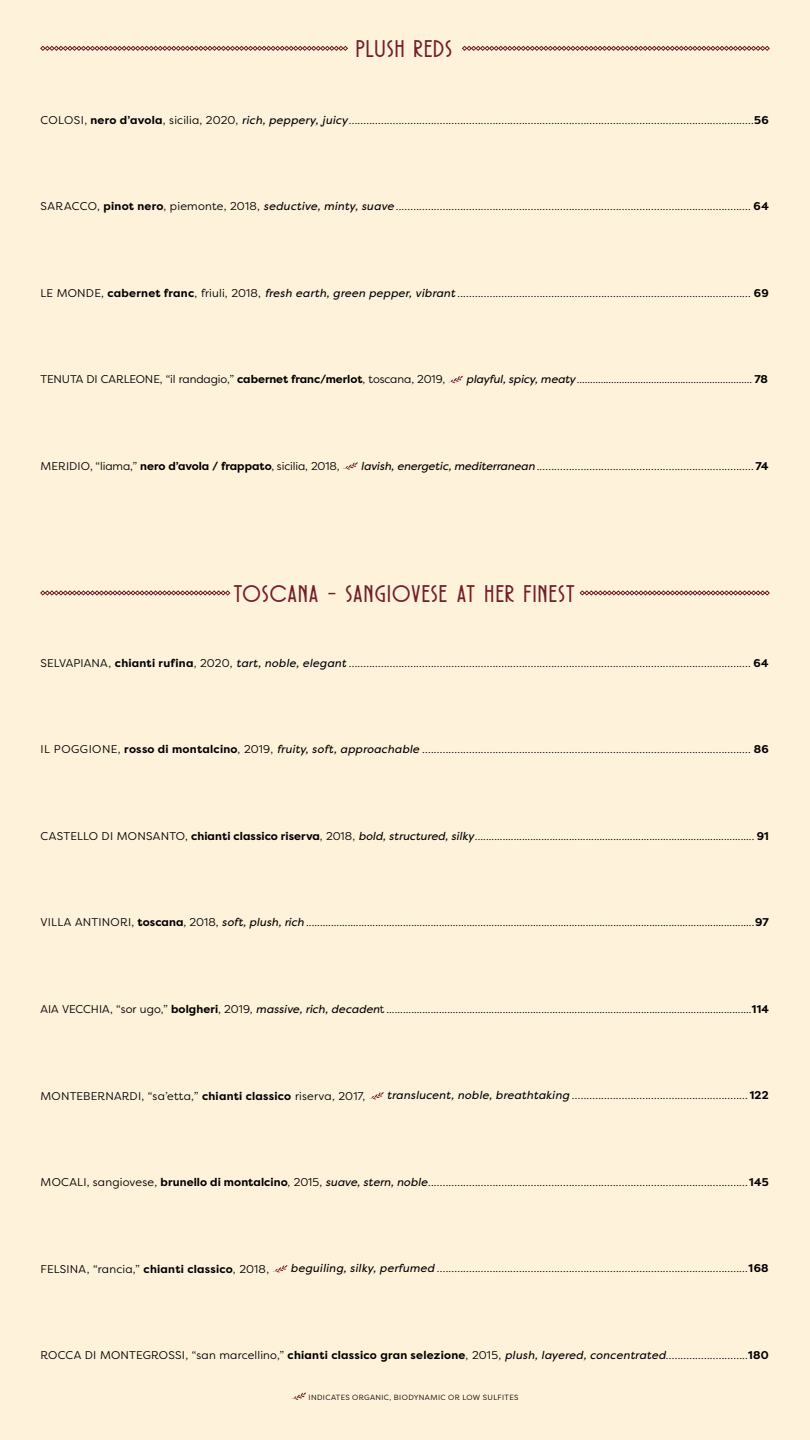
<style>
.page{position:relative;width:810px;height:1440px;background:#fff2db}
.page>*{position:absolute;margin:0;border:0;box-sizing:border-box;transform-origin:0 0}
.t1{font:22.5px "Prizefighter One";letter-spacing:.04em;color:#71202a}
.t2{font:11.25px "Filson Pro";letter-spacing:.015em;color:#000}
.t3{font:11.25px "Filson Pro";letter-spacing:.04em;color:#000}
.t4{font:11.25px "Filson Pro";letter-spacing:-.01em;color:#000}
.t5{font:7.5px "Filson Pro";letter-spacing:.045em;color:#000}
.s1{font-weight:700}
.s2{font-style:italic}
</style>
<div class="page">
<svg style="left:291px;top:1393px;width:15px;height:7px"></svg>
<svg style="left:448px;top:376px;width:15px;height:7px"></svg>
<svg style="left:343px;top:462px;width:15px;height:8px"></svg>
<svg style="left:369px;top:1092px;width:15px;height:7px"></svg>
<svg style="left:273px;top:1265px;width:15px;height:7px"></svg>
<svg style="left:40px;top:46px;width:308px;height:5px"></svg>
<svg style="left:40px;top:590px;width:190px;height:5px"></svg>
<svg style="left:580px;top:590px;width:190px;height:5px"></svg>
<svg style="left:462px;top:46px;width:308px;height:5px"></svg>
<h1 class="t1" style="left:357px;top:36px;width:98px">PLUSH REDS</h1>
<p class="t2" style="left:41px;top:112px;width:730px">COLOSI, <span class="s1">nero d’avola</span>, sicilia, 2020, <span class="s2">rich, peppery, juicy</span>..........................................................................................................................................<span class="s1">56</span></p>
<p class="t2" style="left:41px;top:199px;width:730px">SARACCO, <span class="s1">pinot nero</span>, piemonte, 2018, <span class="s2">seductive, minty, suave</span> ......................................................................................................................... <span class="s1">64</span></p>
<p class="t2" style="left:41px;top:285px;width:730px">LE MONDE, <span class="s1">cabernet franc</span>, friuli, 2018, <span class="s2">fresh earth, green pepper, vibrant</span> .................................................................................................... <span class="s1">69</span></p>
<p class="t4" style="left:41px;top:372px;width:406px">TENUTA DI CARLEONE, “il randagio,” <span class="s1">cabernet franc/merlot</span>, toscana, 2019,</p>
<p class="t2" style="left:466px;top:372px;width:303px"><span class="s2">playful, spicy, meaty</span>.................................................................. <span class="s1">78</span></p>
<p class="t4" style="left:41px;top:458px;width:301px">MERIDIO, “liama,” <span class="s1">nero d’avola / frappato</span>, sicilia, 2018,</p>
<p class="t2" style="left:361px;top:458px;width:409px"><span class="s2">lavish, energetic, mediterranean</span> .......................................................................... <span class="s1">74</span></p>
<h1 class="t1" style="left:234px;top:581px;width:343px">TOSCANA - SANGIOVESE AT HER FINEST</h1>
<p class="t2" style="left:40px;top:656px;width:730px">SELVAPIANA, <span class="s1">chianti rufina</span>, 2020, <span class="s2">tart, noble, elegant</span> ......................................................................................................................................... <span class="s1">64</span></p>
<p class="t3" style="left:41px;top:742px;width:730px">IL POGGIONE, <span class="s1">rosso di montalcino</span>, 2019, <span class="s2">fruity, soft, approachable</span> ................................................................................................................ <span class="s1">86</span></p>
<p class="t2" style="left:41px;top:829px;width:730px">CASTELLO DI MONSANTO, <span class="s1">chianti classico riserva</span>, 2018, <span class="s2">bold, structured, silky</span>..................................................................................................... <span class="s1">91</span></p>
<p class="t2" style="left:41px;top:915px;width:730px">VILLA ANTINORI, <span class="s1">toscana</span>, 2018, <span class="s2">soft, plush, rich</span> ..................................................................................................................................................................<span class="s1">97</span></p>
<p class="t2" style="left:41px;top:1002px;width:730px">AIA VECCHIA, “sor ugo,” <span class="s1">bolgheri</span>, 2019, <span class="s2">massive, rich, decaden</span>t ....................................................................................................................................<span class="s1">114</span></p>
<p class="t2" style="left:41px;top:1088px;width:326px">MONTEBERNARDI, “sa’etta,” <span class="s1">chianti classico</span> riserva, 2017,</p>
<p class="t2" style="left:387px;top:1088px;width:383px"><span class="s2">translucent, noble, breathtaking</span> ............................................................ <span class="s1">122</span></p>
<p class="t2" style="left:41px;top:1175px;width:730px">MOCALI, sangiovese, <span class="s1">brunello di montalcino</span>, 2015, <span class="s2">suave, stern, noble</span>.............................................................................................................<span class="s1">145</span></p>
<p class="t2" style="left:41px;top:1261px;width:230px">FELSINA, “rancia,” <span class="s1">chianti classico</span>, 2018,</p>
<p class="t2" style="left:291px;top:1261px;width:480px"><span class="s2">beguiling, silky, perfumed</span> ..........................................................................................................<span class="s1">168</span></p>
<p class="t2" style="left:41px;top:1348px;width:730px">ROCCA DI MONTEGROSSI, “san marcellino,” <span class="s1">chianti classico gran selezione</span>, 2015, <span class="s2">plush, layered, concentrated</span>............................<span class="s1">180</span></p>
<p class="t5" style="left:309px;top:1392px;width:211px">INDICATES ORGANIC, BIODYNAMIC OR LOW SULFITES</p>
</div>
